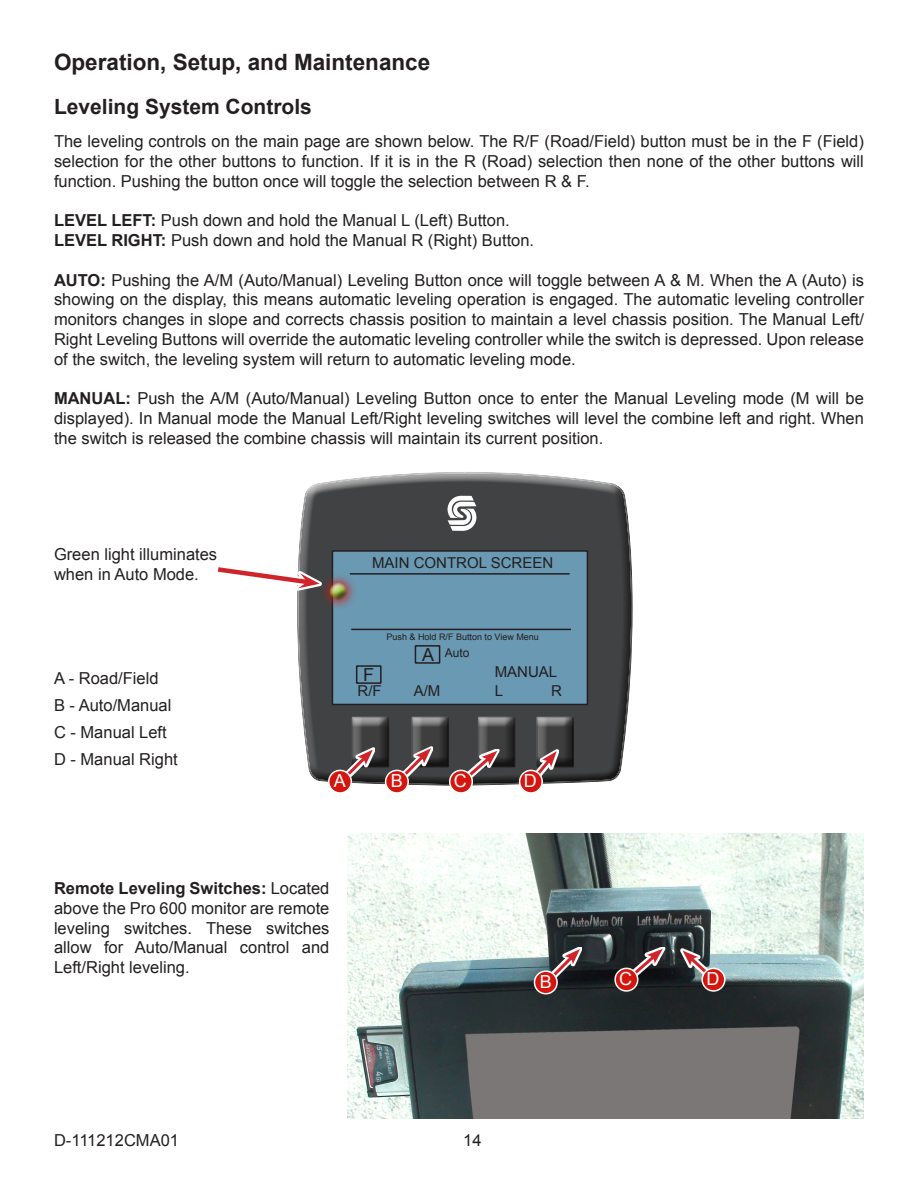
<style>
.page{position:relative;width:918px;height:1188px;background:#fff}
.page>*{position:absolute;margin:0;border:0;box-sizing:border-box;transform-origin:0 0}
.Sub_heading_0{font:700 22.5px "Arial";color:#231f20}
.Sub_heading_1{font:700 21px "Arial";color:#231f20}
.t1{font:18px "Arial";color:#fff}
.t2{font:18px "Arial";color:#231f20}
.Arial_11_justified{font:16.5px/19.8px "Arial";color:#231f20;text-align:justify}
.t3{font:15px "Arial";color:#231f20}
.t4{font:12px "Arial";color:#231f20}
.t5{font:9px "Arial";color:#231f20}
.s1{font-weight:700}
</style>
<div class="page">
<img style="left:347px;top:834px;width:517px;height:285px">
<div style="left:296px;top:471px;width:336px;height:310px;background:#fff;opacity:.75"></div>
<div style="left:302px;top:484px;width:333px;height:304px;background:#231f20;opacity:.75"></div>
<div style="left:332px;top:551px;width:255px;height:153px;background:#6a99b3"></div>
<div style="left:332px;top:550px;width:256px;height:155px;border:2px solid #231f20"></div>
<div style="left:351px;top:716px;width:40px;height:48px;background:#fff;opacity:.75"></div>
<div style="left:410px;top:716px;width:41px;height:48px;background:#fff;opacity:.75"></div>
<div style="left:410px;top:717px;width:41px;height:53px;background:#3f4041"></div>
<div style="left:477px;top:716px;width:40px;height:48px;background:#fff;opacity:.75"></div>
<div style="left:477px;top:717px;width:40px;height:53px;background:#363637"></div>
<div style="left:535px;top:716px;width:41px;height:48px;background:#fff;opacity:.75"></div>
<div style="left:535px;top:717px;width:41px;height:53px;background:#414243"></div>
<svg style="left:448px;top:496px;width:28px;height:35px"></svg>
<hr style="left:350px;top:573px;width:220px;height:2px;background:#231f20">
<hr style="left:351px;top:629px;width:220px;height:1px;background:#231f20">
<div style="left:356px;top:665px;width:26px;height:19px;border:2px solid #231f20"></div>
<div style="left:415px;top:645px;width:25px;height:19px;border:2px solid #231f20"></div>
<svg style="left:528px;top:717px;width:46px;height:68px"></svg>
<svg style="left:680px;top:948px;width:37px;height:34px"></svg>
<svg style="left:683px;top:951px;width:35px;height:32px"></svg>
<svg style="left:458px;top:717px;width:57px;height:69px"></svg>
<svg style="left:624px;top:947px;width:41px;height:36px"></svg>
<svg style="left:623px;top:949px;width:40px;height:35px"></svg>
<svg style="left:338px;top:717px;width:111px;height:68px;background:#544e4f"></svg>
<svg style="left:544px;top:947px;width:38px;height:38px"></svg>
<svg style="left:543px;top:949px;width:37px;height:37px"></svg>
<div style="left:329px;top:770px;width:22px;height:23px;background:#d5160e;border-radius:50%"></div>
<div style="left:328px;top:770px;width:24px;height:24px;border:2px solid #fff;border-radius:50%"></div>
<div style="left:386px;top:770px;width:22px;height:23px;background:#d5160e;border-radius:50%"></div>
<div style="left:385px;top:770px;width:24px;height:24px;border:2px solid #fff;border-radius:50%"></div>
<div style="left:534px;top:971px;width:23px;height:23px;background:#d5160e;border-radius:50%"></div>
<div style="left:534px;top:970px;width:24px;height:24px;border:2px solid #fff;border-radius:50%"></div>
<div style="left:450px;top:770px;width:22px;height:23px;background:#d5160e;border-radius:50%"></div>
<div style="left:449px;top:770px;width:24px;height:24px;border:2px solid #fff;border-radius:50%"></div>
<div style="left:615px;top:968px;width:23px;height:23px;background:#d5160e;border-radius:50%"></div>
<div style="left:614px;top:968px;width:24px;height:24px;border:2px solid #fff;border-radius:50%"></div>
<div style="left:520px;top:770px;width:22px;height:23px;background:#d5160e;border-radius:50%"></div>
<div style="left:519px;top:770px;width:24px;height:24px;border:2px solid #fff;border-radius:50%"></div>
<div style="left:702px;top:968px;width:23px;height:23px;background:#d5160e;border-radius:50%"></div>
<div style="left:701px;top:968px;width:25px;height:24px;border:2px solid #fff;border-radius:50%"></div>
<svg style="left:319px;top:572px;width:39px;height:39px"></svg>
<div style="left:328px;top:580px;width:22px;height:16px;background:#fff;opacity:.75"></div>
<div style="left:328px;top:583px;width:22px;height:20px;background:#231f20;opacity:.75"></div>
<svg style="left:296px;top:565px;width:26px;height:26px"></svg>
<svg style="left:217px;top:564px;width:103px;height:24px"></svg>
<p class="Sub_heading_0" style="left:54px;top:47px;width:378px">Operation, Setup, and Maintenance</p>
<p class="Sub_heading_1" style="left:54px;top:92px;width:259px">Leveling System Controls</p>
<p class="Arial_11_justified" style="left:54px;top:131px;width:811px">The leveling controls on the main page are shown below. The R/F (Road/Field) button must be in the F (Field) selection for the other buttons to function. If it is in the R (Road) selection then none of the other buttons will function. Pushing the button once will toggle the selection between R &amp; F.</p>
<p class="Arial_11_justified" style="left:54px;top:211px;width:457px"><span class="s1">LEVEL LEFT:</span> Push down and hold the Manual L (Left) Button.</p>
<p class="Arial_11_justified" style="left:54px;top:230px;width:482px"><span class="s1">LEVEL RIGHT:</span> Push down and hold the Manual R (Right) Button.</p>
<p class="Arial_11_justified" style="left:54px;top:270px;width:812px"><span class="s1">AUTO:</span> Pushing the A/M (Auto/Manual) Leveling Button once will toggle between A &amp; M. When the A (Auto) is showing on the display, this means automatic leveling operation is engaged. The automatic leveling controller monitors changes in slope and corrects chassis position to maintain a level chassis position. The Manual Left/ Right Leveling Buttons will override the automatic leveling controller while the switch is depressed. Upon release of the switch, the leveling system will return to automatic leveling mode.</p>
<p class="Arial_11_justified" style="left:54px;top:389px;width:811px"><span class="s1">MANUAL:</span> Push the A/M (Auto/Manual) Leveling Button once to enter the Manual Leveling mode (M will be displayed). In Manual mode the Manual Left/Right leveling switches will level the combine left and right. When the switch is released the combine chassis will maintain its current position.</p>
<p class="Arial_11_justified" style="left:54px;top:545px;width:165px">Green light illuminates</p>
<p class="Arial_11_justified" style="left:54px;top:564px;width:146px">when in Auto Mode.</p>
<p class="Arial_11_justified" style="left:54px;top:668px;width:106px">A - Road/Field</p>
<p class="Arial_11_justified" style="left:54px;top:695px;width:119px">B - Auto/Manual</p>
<p class="Arial_11_justified" style="left:54px;top:722px;width:114px">C - Manual Left</p>
<p class="Arial_11_justified" style="left:54px;top:749px;width:125px">D - Manual Right</p>
<p class="t3" style="left:372px;top:553px;width:183px">MAIN CONTROL SCREEN</p>
<p class="t5" style="left:387px;top:631px;width:154px">Push &amp; Hold R/F Button to View Menu</p>
<p class="t2" style="left:363px;top:663px;width:12px">F</p>
<p class="t2" style="left:422px;top:643px;width:14px">A</p>
<p class="t4" style="left:445px;top:645px;width:26px">Auto</p>
<p class="t3" style="left:495px;top:662px;width:64px">MANUAL</p>
<p class="t3" style="left:358px;top:681px;width:26px">R/F</p>
<p class="t3" style="left:414px;top:681px;width:28px">A/M</p>
<p class="t3" style="left:495px;top:681px;width:10px">L</p>
<p class="t3" style="left:551px;top:681px;width:12px">R</p>
<p class="t1" style="left:334px;top:769px;width:14px">A</p>
<p class="t1" style="left:391px;top:769px;width:14px">B</p>
<p class="t1" style="left:454px;top:769px;width:14px">C</p>
<p class="t1" style="left:524px;top:769px;width:14px">D</p>
<p class="Arial_11_justified" style="left:54px;top:878px;width:277px"><span class="s1">Remote Leveling Switches:</span> Located above the Pro 600 monitor are remote leveling switches. These switches allow for Auto/Manual control and Left/Right leveling.</p>
<p class="t1" style="left:540px;top:970px;width:14px">B</p>
<p class="t1" style="left:619px;top:967px;width:14px">C</p>
<p class="Arial_11_justified" style="left:54px;top:1130px;width:127px">D-111212CMA01</p>
<p class="Arial_11_justified" style="left:463px;top:1130px;width:20px">14</p>
<p class="t1" style="left:706px;top:967px;width:14px">D</p>
</div>
